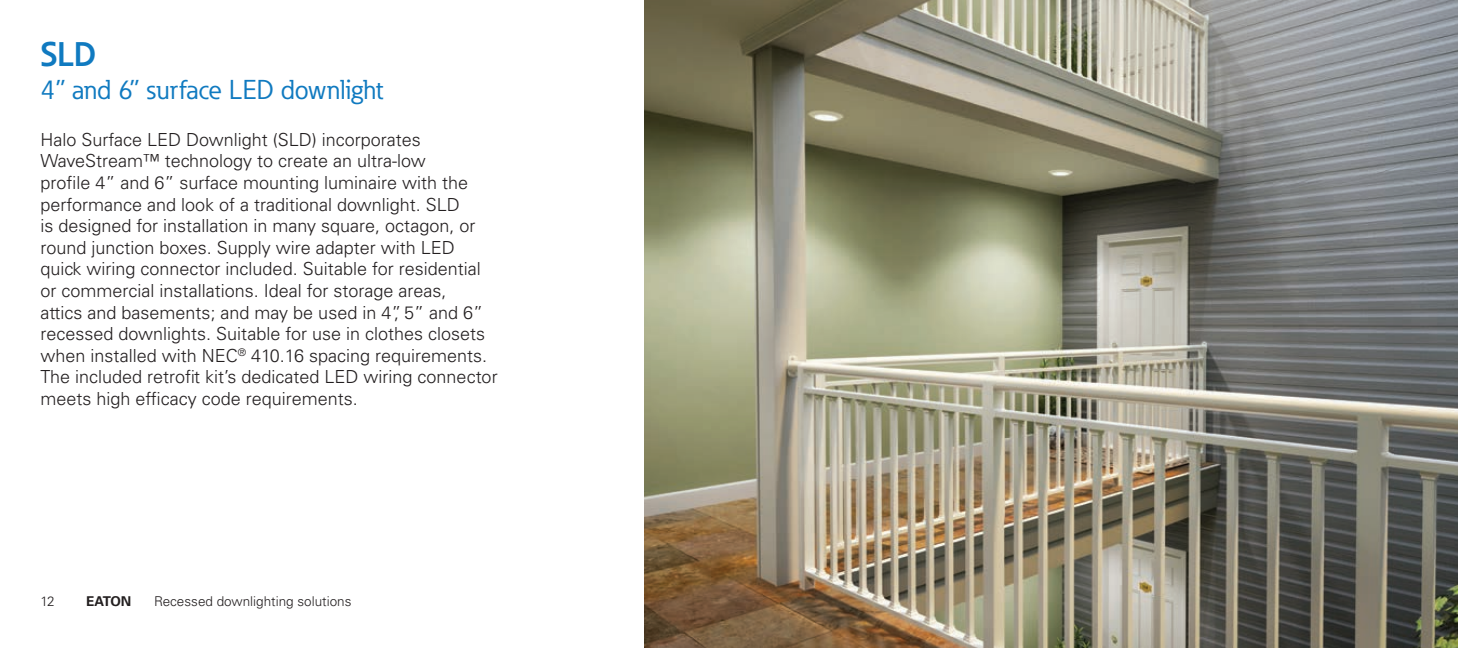
<style>
.page{position:relative;width:1458px;height:648px;background:#fff}
.page>*{position:absolute;margin:0;border:0;box-sizing:border-box;transform-origin:0 0}
.t1{font:700 33.75px "Eaton";color:#107ac0}
.t2{font:27px "Eaton";color:#107ac0}
.t3{font:300 18px/21.6px "Univers LT Std";color:#231f20}
.t4{font:300 13.5px "Univers LT Std";color:#231f20}
.t5{font:700 13.5px "Univers LT Std";letter-spacing:-.02em;color:#231f20}
</style>
<div class="page">
<img style="left:645px;top:0;width:813px;height:648px">
<h1 class="t1" style="left:40px;top:33px;width:57px">SLD</h1>
<h2 class="t2" style="left:40px;top:72px;width:344px">4” and 6” surface LED downlight</h2>
<p class="t3" style="left:40px;top:129px;width:459px">Halo Surface LED Downlight (SLD) incorporates WaveStream™ technology to create an ultra-low<br>profile 4” and 6” surface mounting luminaire with the performance and look of a traditional downlight. SLD<br>is designed for installation in many square, octagon, or round junction boxes. Supply wire adapter with LED quick wiring connector included. Suitable for residential or commercial installations. Ideal for storage areas,<br>attics and basements; and may be used in 4”, 5” and 6” recessed downlights. Suitable for use in clothes closets when installed with NEC<sup>®</sup> 410.16 spacing requirements.<br>The included retrofit kit’s dedicated LED wiring connector meets high efficacy code requirements.</p>
<p class="t4" style="left:40px;top:593px;width:16px">12</p>
<p class="t5" style="left:86px;top:593px;width:47px">EATON</p>
<p class="t4" style="left:154px;top:593px;width:199px">Recessed downlighting solutions</p>
</div>
